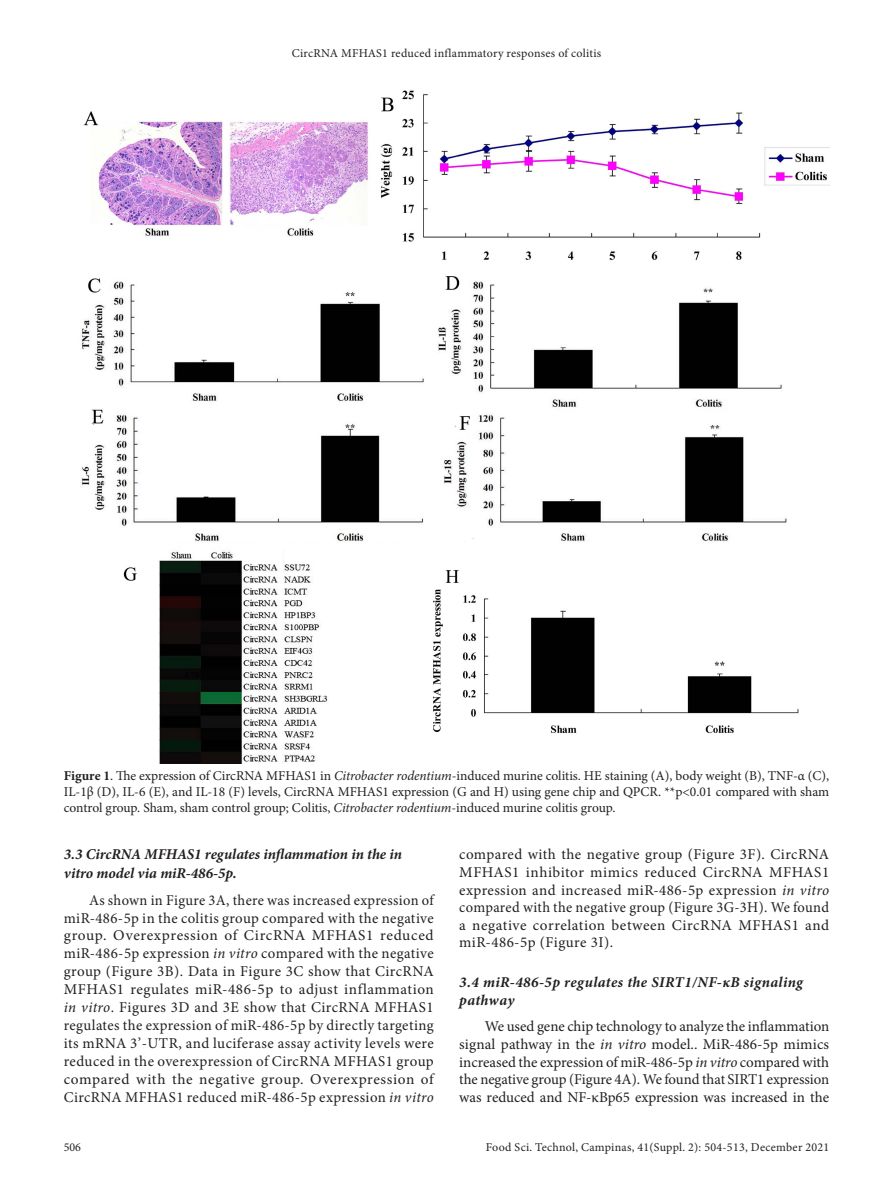
<style>
.page{position:relative;width:893px;height:1191px;background:#fff}
.page>*{position:absolute;margin:0;border:0;box-sizing:border-box;transform-origin:0 0}
.Paragraph{font:15px/17.9px "Minion Pro";letter-spacing:.03em;color:#231f20;text-align:justify}
.Heading2{font:italic 700 15px/18.6px "Minion Pro";letter-spacing:.005em;color:#231f20}
.Heading2-2{font:italic 700 15px/18.3px "Minion Pro";letter-spacing:.025em;color:#231f20}
.FigureCaption{font:13.5px/16.2px "Minion Pro";letter-spacing:-.005em;color:#231f20;text-align:justify}
.t1{font:12px "Minion Pro";letter-spacing:.025em;color:#231f20}
.s1{font-weight:700}
.s2{font-style:italic}
</style>
<div class="page">
<img style="left:80px;top:90px;width:749px;height:673px">
<p class="t1" style="left:292px;top:45px;width:311px">CircRNA MFHAS1 reduced inflammatory responses of colitis</p>
<p class="FigureCaption" style="left:64px;top:767px;width:767px"><span class="s1">Figure 1</span>. The expression of CircRNA MFHAS1 in <span class="s2">Citrobacter rodentium</span>-induced murine colitis. HE staining (A), body weight (B), TNF-α (C), IL-1β (D), IL-6 (E), and IL-18 (F) levels, CircRNA MFHAS1 expression (G and H) using gene chip and QPCR. **p&lt;0.01 compared with sham control group. Sham, sham control group; Colitis, <span class="s2">Citrobacter rodentium</span>-induced murine colitis group.</p>
<p class="Heading2" style="left:64px;top:845px;width:340px">3.3 CircRNA MFHAS1 regulates inflammation in the in vitro model via miR-486-5p.</p>
<p class="Paragraph" style="left:64px;top:891px;width:371px;text-indent:26px">As shown in Figure 3A, there was increased expression of miR-486-5p in the colitis group compared with the negative group. Overexpression of CircRNA MFHAS1 reduced miR-486-5p expression <span class="s2">in vitro</span> compared with the negative group (Figure 3B). Data in Figure 3C show that CircRNA MFHAS1 regulates miR-486-5p to adjust inflammation <span class="s2">in vitro</span>. Figures 3D and 3E show that CircRNA MFHAS1 regulates the expression of miR-486-5p by directly targeting its mRNA 3’-UTR, and luciferase assay activity levels were reduced in the overexpression of CircRNA MFHAS1 group compared with the negative group. Overexpression of CircRNA MFHAS1 reduced miR-486-5p expression <span class="s2">in vitro</span></p>
<p class="Paragraph" style="left:459px;top:846px;width:372px">compared with the negative group (Figure 3F). CircRNA MFHAS1 inhibitor mimics reduced CircRNA MFHAS1 expression and increased miR-486-5p expression <span class="s2">in vitro </span>compared with the negative group (Figure 3G-3H). We found a negative correlation between CircRNA MFHAS1 and miR-486-5p (Figure 3I).</p>
<p class="Heading2-2" style="left:459px;top:972px;width:345px">3.4 miR-486-5p regulates the SIRT1/NF-κB signaling pathway</p>
<p class="Paragraph" style="left:459px;top:1017px;width:372px;text-indent:26px">We used gene chip technology to analyze the inflammation signal pathway in the <span class="s2">in vitro</span> model.. MiR-486-5p mimics increased the expression of miR-486-5p <span class="s2">in vitro</span> compared with the negative group (Figure 4A). We found that SIRT1 expression was reduced and NF-κBp65 expression was increased in the</p>
<p class="t1" style="left:486px;top:1139px;width:345px">Food Sci. Technol, Campinas, 41(Suppl. 2): 504-513, December 2021</p>
</div>
